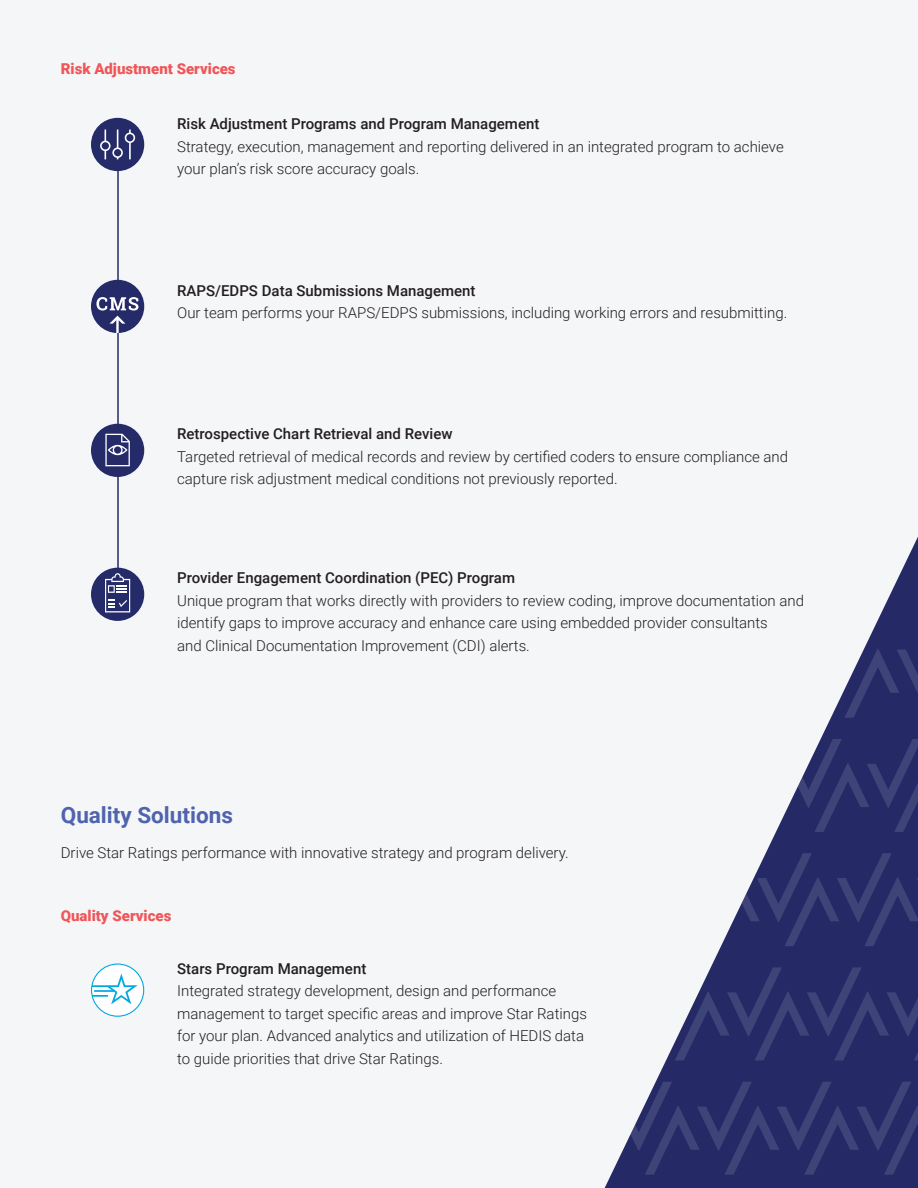
<style>
.page{position:relative;width:918px;height:1188px;background:#fff}
.page>*{position:absolute;margin:0;border:0;box-sizing:border-box;transform-origin:0 0}
.t1{font:700 22.5px "Roboto";color:#4f63ae}
.t2{font:300 15px/22.5px "Roboto";color:#231f20}
.t3{font:500 15px "Roboto";color:#231f20}
.t4{font:900 15px "Roboto";color:#f05558}
</style>
<div class="page">
<svg style="left:605px;top:537px;width:313px;height:651px;fill:#f5f6f7"></svg>
<svg style="left:631px;top:1082px;width:287px;height:93px;background:#2f346e"></svg>
<svg style="left:798px;top:739px;width:120px;height:93px;background:#353a72"></svg>
<svg style="left:742px;top:853px;width:176px;height:93px;background:#333770"></svg>
<svg style="left:675px;top:967px;width:243px;height:93px;background:#363b73"></svg>
<svg style="left:844px;top:625px;width:74px;height:93px;background:#484c7f"></svg>
<hr style="left:117px;top:129px;width:2px;height:465px;background:#252a67">
<div style="left:91px;top:280px;width:53px;height:53px;background:#252a68;border-radius:50%"></div>
<svg style="left:96px;top:297px;width:43px;height:36px"></svg>
<div style="left:91px;top:568px;width:53px;height:53px;background:#252a68;border-radius:50%"></div>
<svg style="left:105px;top:573px;width:25px;height:39px"></svg>
<div style="left:91px;top:118px;width:53px;height:53px;background:#252a68;border-radius:50%"></div>
<svg style="left:100px;top:130px;width:35px;height:29px"></svg>
<div style="left:91px;top:424px;width:53px;height:53px;background:#252a68;border-radius:50%"></div>
<svg style="left:105px;top:434px;width:25px;height:32px"></svg>
<div style="left:91px;top:964px;width:53px;height:53px;border:1px solid #01a8e2;border-radius:50%"></div>
<svg style="left:92px;top:974px;width:46px;height:30px"></svg>
<p class="t4" style="left:61px;top:58px;width:176px">Risk Adjustment Services</p>
<p class="t3" style="left:177px;top:113px;width:364px">Risk Adjustment Programs and Program Management</p>
<p class="t2" style="left:177px;top:134px;width:608px">Strategy, execution, management and reporting delivered in an integrated program to achieve your plan’s risk score accuracy goals.</p>
<p class="t3" style="left:177px;top:280px;width:300px">RAPS/EDPS Data Submissions Management</p>
<p class="t2" style="left:177px;top:301px;width:612px">Our team performs your RAPS/EDPS submissions, including working errors and resubmitting.</p>
<p class="t3" style="left:177px;top:424px;width:277px">Retrospective Chart Retrieval and Review</p>
<p class="t2" style="left:177px;top:445px;width:612px">Targeted retrieval of medical records and review by certified coders to ensure compliance and capture risk adjustment medical conditions not previously reported.</p>
<p class="t3" style="left:177px;top:568px;width:339px">Provider Engagement Coordination (PEC) Program</p>
<p class="t2" style="left:177px;top:589px;width:628px">Unique program that works directly with providers to review coding, improve documentation and identify gaps to improve accuracy and enhance care using embedded provider consultants<br>and Clinical Documentation Improvement (CDI) alerts.</p>
<p class="t1" style="left:61px;top:800px;width:174px">Quality Solutions</p>
<p class="t2" style="left:61px;top:841px;width:509px">Drive Star Ratings performance with innovative strategy and program delivery.</p>
<p class="t4" style="left:61px;top:905px;width:112px">Quality Services</p>
<p class="t3" style="left:177px;top:958px;width:191px">Stars Program Management</p>
<p class="t2" style="left:177px;top:979px;width:411px">Integrated strategy development, design and performance management to target specific areas and improve Star Ratings for your plan. Advanced analytics and utilization of HEDIS data to guide priorities that drive Star Ratings.</p>
</div>
